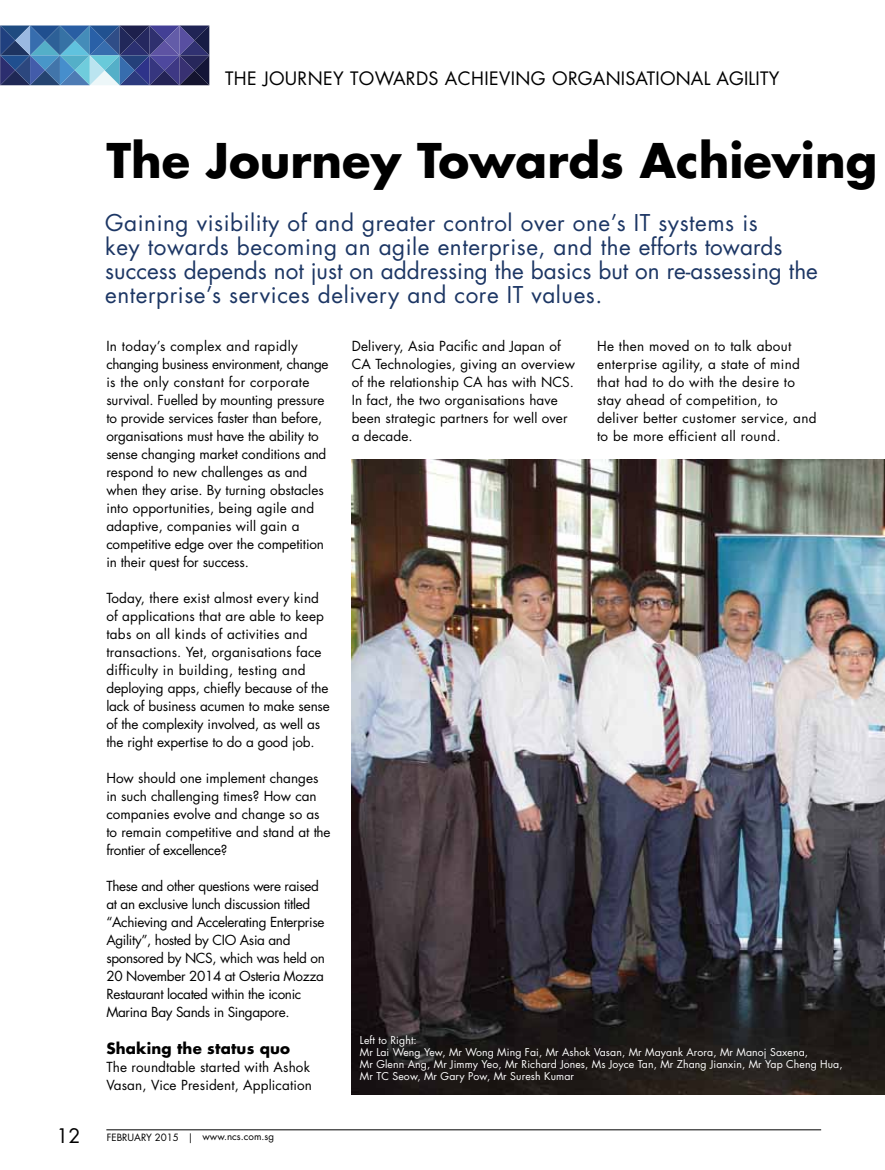
<style>
.page{position:relative;width:885px;height:1170px;background:#fff}
.page>*{position:absolute;margin:0;border:0;box-sizing:border-box;transform-origin:0 0}
.t1{font:700 46.5px "Futura";color:#000}
.t2{font:22.5px/24px "Futura";letter-spacing:.025em;color:#1c3664}
.t3{font:19.5px "Futura";color:#000}
.t4{font:18px "Futura";letter-spacing:.02em;color:#000}
.t5{font:700 15px "Futura";letter-spacing:.01em;color:#000}
.t6{font:13.5px/18px "Futura";color:#000}
.t7{font:13.5px/18px "Futura";letter-spacing:-.025em;color:#000}
.t8{font:13.5px/18px "Futura";letter-spacing:.025em;color:#000}
.t9{font:10.5px/12px "Futura";letter-spacing:.01em;color:#fff}
.t10{font:9.75px "Futura";color:#000}
</style>
<div class="page">
<svg style="left:0;top:26px;width:209px;height:59px;background:#436195"></svg>
<img style="left:352px;top:459px;width:532px;height:635px">
<hr style="left:106px;top:1129px;width:715px;height:1px;background:#000">
<h3 class="t4" style="left:225px;top:67px;width:232px">Th e Journ ey Towards Achi</h3>
<h3 class="t4" style="left:489px;top:67px;width:34px">eving</h3>
<h3 class="t4" style="left:552px;top:67px;width:228px">Organisati onal Agi lity</h3>
<h1 class="t1" style="left:106px;top:130px;width:772px">The Journey Towards Achieving</h1>
<p class="t2" style="left:105px;top:211px;width:714px">Gaining visibility of and greater control over one’s IT systems is<br>key towards becoming an agile enterprise, and the efforts towards success depends not just on addressing the basics but on re-assessing the enterprise’s services delivery and core IT values.</p>
<p class="t6" style="left:106px;top:337px;width:224px">In today’s complex and rapidly changing business environment, change is the only constant for corporate survival. Fuelled by mounting pressure to provide services faster than before, organisations must have the ability to sense changing market conditions and respond to new challenges as and when they arise. By turning obstacles into opportunities, being agile and adaptive, companies will gain a competitive edge over the competition in their quest for success.</p>
<p class="t6" style="left:106px;top:589px;width:225px">Today, there exist almost every kind of applications that are able to keep tabs on all kinds of activities and transactions. Yet, organisations face difficulty in building, testing and deploying apps, chiefly because of the lack of business acumen to make sense of the complexity involved, as well as the right expertise to do a good job.</p>
<p class="t6" style="left:106px;top:769px;width:225px">How should one implement changes in such challenging times? How can companies evolve and change so as to remain competitive and stand at the frontier of excellence?</p>
<p class="t7" style="left:106px;top:877px;width:220px">These and other questions were raised at an exclusive lunch discussion titled “Achieving and Accelerating Enterprise Agility”, hosted by CIO Asia and sponsored by NCS, which was held on 20 November 2014 at Osteria Mozza Restaurant located within the iconic Marina Bay Sands in Singapore.</p>
<p class="t5" style="left:106px;top:1037px;width:185px">Shaking the status quo</p>
<p class="t6" style="left:106px;top:1057px;width:207px">The roundtable started with Ashok<br>Vasan, Vice President, Application</p>
<h3 class="t3" style="left:57px;top:1122px;width:26px">12</h3>
<p class="t10" style="left:107px;top:1130px;width:169px">february 2015 | www.ncs.com.sg</p>
<p class="t6" style="left:351px;top:337px;width:225px">Delivery, Asia Pacific and Japan of<br>CA Technologies, giving an overview of the relationship CA has with NCS.<br>In fact, the two organisations have been strategic partners for well over a decade.</p>
<p class="t8" style="left:597px;top:337px;width:221px">He then moved on to talk about enterprise agility, a state of mind that had to do with the desire to stay ahead of competition, to deliver better customer service, and to be more efficient all round.</p>
<p class="t9" style="left:360px;top:1034px;width:484px">Left to Right:<br>Mr Lai Weng Yew, Mr Wong Ming Fai, Mr Ashok Vasan, Mr Mayank Arora, Mr Manoj Saxena,<br>Mr Glenn Ang, Mr Jimmy Yeo, Mr Richard Jones, Ms Joyce Tan, Mr Zhang Jianxin, Mr Yap Cheng Hua, Mr TC Seow, Mr Gary Pow, Mr Suresh Kumar</p>
</div>
